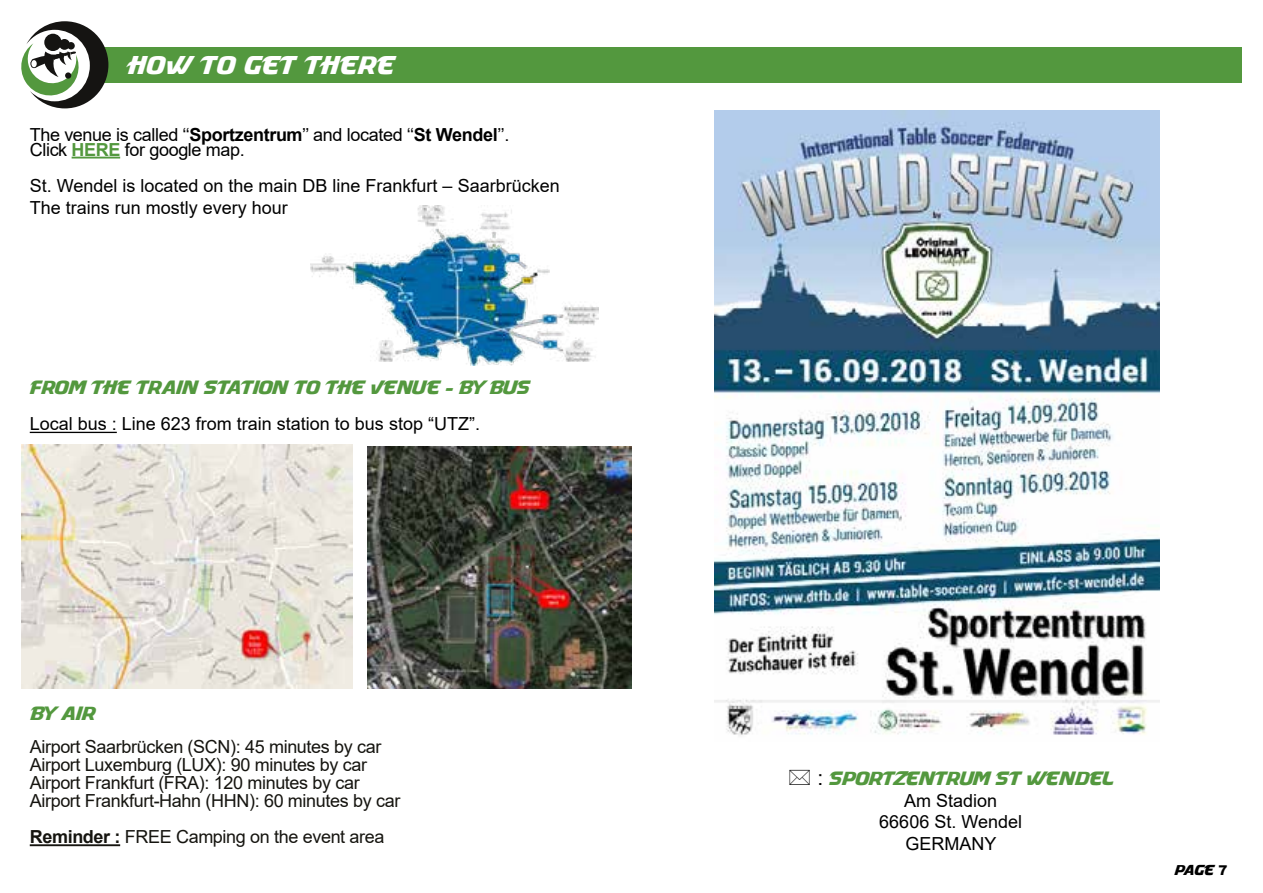
<style>
.page{position:relative;width:1263px;height:893px;background:#fff}
.page>*{position:absolute;margin:0;border:0;box-sizing:border-box;transform-origin:0 0}
.t1{font:24px "Masque";color:#fff}
.t2{font:18px/18px "Arial";letter-spacing:-.02em;color:#15140f}
.t3{font:18px/21.6px "Arial";color:#000}
.t4{font:18px/15px "Arial";letter-spacing:-.02em;color:#000}
.t5{font:18px "Masque";letter-spacing:-.02em;color:#53983e}
.t6{font:13.5px "Masque";color:#000}
.s1{font-weight:700}
.s2{font-weight:700;color:#53983e}
.s3{font-family:"Arial";font-size:21px;color:#000}
.s4{font-family:"Arial";font-weight:900}
</style>
<div class="page">
<div style="left:99px;top:47px;width:1143px;height:36px;background:#53983e"></div>
<svg style="left:21px;top:21px;width:87px;height:87px"></svg>
<hr style="left:72px;top:157px;width:48px;height:2px;background:#53983e">
<hr style="left:30px;top:432px;width:87px;height:1px;background:#000">
<hr style="left:30px;top:844px;width:90px;height:2px;background:#15140f">
<img style="left:21px;top:444px;width:331px;height:245px">
<img style="left:367px;top:446px;width:264px;height:243px">
<img style="left:310px;top:205px;width:288px;height:161px">
<img style="left:714px;top:111px;width:446px;height:625px">
<h1 class="t1" style="left:128px;top:50px;width:268px">HOW TO GET THERE</h1>
<p class="t4" style="left:30px;top:127px;width:481px">The venue is called ‘‘<span class="s1">Sportzentrum</span>’’ and located ‘‘<span class="s1">St Wendel</span>’’.<br>Click <span class="s2">HERE</span> for google map.</p>
<p class="t3" style="left:30px;top:175px;width:531px">St. Wendel is located on the main DB line Frankfurt – Saarbrücken<br>The trains run mostly every hour</p>
<p class="t5" style="left:30px;top:376px;width:501px">FROM THE TRAIN STATION TO THE VENUE - BY BUS</p>
<p class="t3" style="left:30px;top:413px;width:452px">Local bus : Line 623 from train station to bus stop “UTZ”.</p>
<p class="t5" style="left:30px;top:702px;width:67px">BY AIR</p>
<p class="t2" style="left:30px;top:738px;width:372px">Airport Saarbrücken (SCN): 45 minutes by car Airport Luxemburg (LUX): 90 minutes by car Airport Frankfurt (FRA): 120 minutes by car Airport Frankfurt-Hahn (HHN): 60 minutes by car</p>
<p class="t2" style="left:30px;top:828px;width:356px"><span class="s1">Reminder :</span> FREE Camping on the event area</p>
<p class="t5" style="left:817px;top:767px;width:298px"><span class="s3">:</span> SPORTZENTRUM ST WENDEL</p>
<p class="t3" style="left:879px;top:789px;width:144px;text-align:center">Am Stadion<br>66606 St. Wendel<br>GERMANY</p>
<p class="t6" style="left:1174px;top:862px;width:54px">PAGE <span class="s4">7</span></p>
</div>
